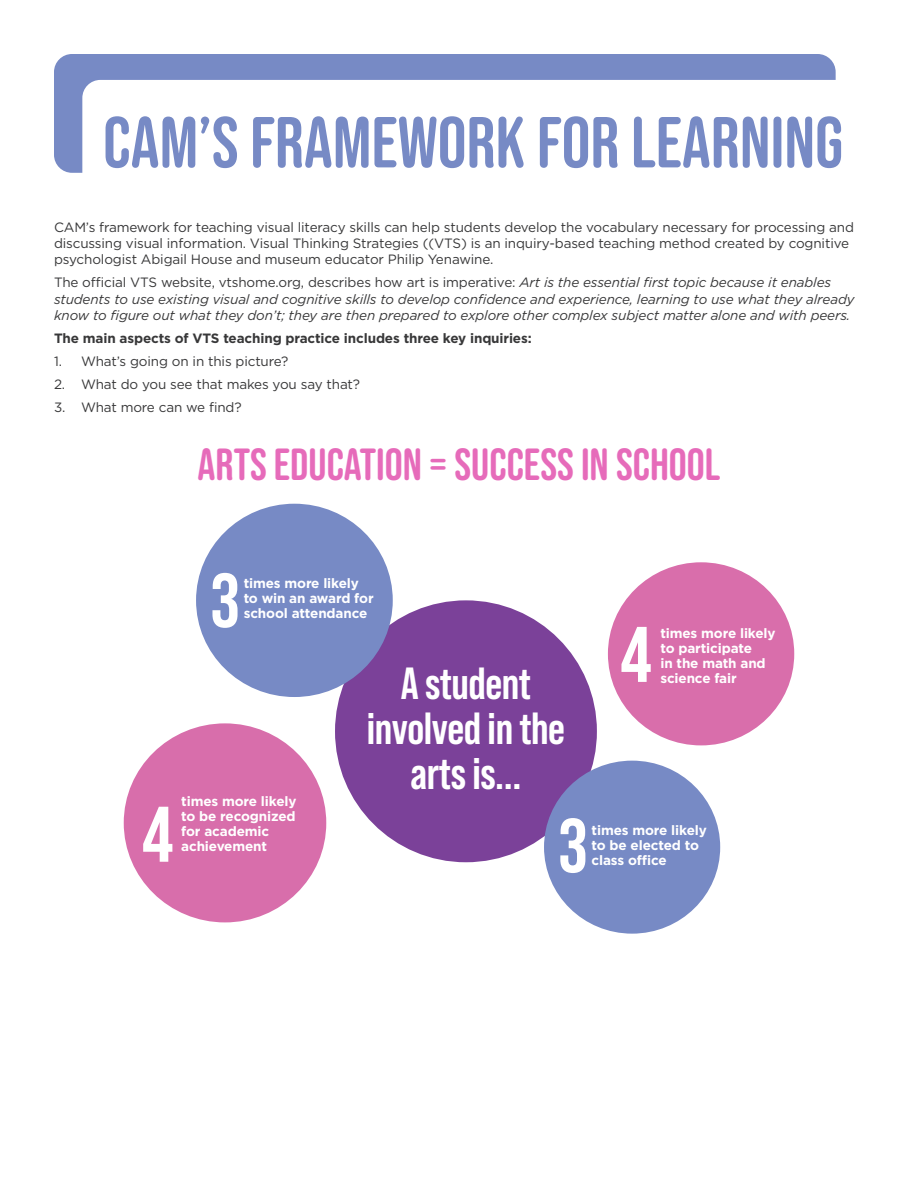
<style>
.page{position:relative;width:918px;height:1188px;background:#fff}
.page>*{position:absolute;margin:0;border:0;box-sizing:border-box;transform-origin:0 0}
.t1{font:72px "Bebas Neue Rounded";color:#778ac5}
.t2{font:700 45px/45px "Bebas Neue Pro";letter-spacing:-.01em;color:#fff;text-align:center}
.t3{font:45px "Bebas Neue Rounded";color:#e66bba}
.t4{font:13.5px/16.2px "Gotham";letter-spacing:-.01em;color:#383839}
.t5{font:italic 13.5px/16.2px "Gotham";letter-spacing:-.01em;color:#383839}
.t6{font:700 13.5px/15px "Gotham";letter-spacing:-.01em;color:#fff}
.t7{font:700 13.5px "Gotham";letter-spacing:-.01em;color:#383839}
.s1{font-style:normal}
</style>
<div class="page">
<div style="left:335px;top:600px;width:262px;height:262px;background:#7b4199;border-radius:50%"></div>
<div style="left:196px;top:504px;width:197px;height:193px;background:#778ac5;border-radius:50%"></div>
<div style="left:608px;top:562px;width:186px;height:183px;background:#d96eab;border-radius:50%"></div>
<div style="left:124px;top:723px;width:202px;height:199px;background:#d86eab;border-radius:50%"></div>
<div style="left:544px;top:761px;width:176px;height:173px;background:#778ac5;border-radius:50%"></div>
<svg style="left:212px;top:573px;width:26px;height:55px"></svg>
<svg style="left:560px;top:818px;width:25px;height:55px"></svg>
<svg style="left:143px;top:807px;width:29px;height:55px"></svg>
<svg style="left:621px;top:627px;width:30px;height:55px"></svg>
<div style="left:54px;top:54px;width:782px;height:119px;background:#778ac5;border-radius:18px"></div>
<div style="left:82px;top:80px;width:782px;height:119px;background:#fff;border-radius:18px"></div>
<h1 class="t1" style="left:103px;top:102px;width:742px">CAM’S FRAMEWORK FOR LEARNING</h1>
<p class="t4" style="left:54px;top:219px;width:802px">CAM’s framework for teaching visual literacy skills can help students develop the vocabulary necessary for processing and discussing visual information. Visual Thinking Strategies ((VTS) is an inquiry-based teaching method created by cognitive psychologist Abigail House and museum educator Philip Yenawine.</p>
<p class="t5" style="left:54px;top:274px;width:802px"><span class="s1">The official VTS website, vtshome.org, describes how art is imperative:</span> Art is the essential first topic because it enables students to use existing visual and cognitive skills to develop confidence and experience, learning to use what they already know to figure out what they don’t; they are then prepared to explore other complex subject matter alone and with peers.</p>
<p class="t7" style="left:54px;top:329px;width:479px">The main aspects of VTS teaching practice includes three key inquiries:</p>
<p class="t4" style="left:54px;top:353px;width:236px">1. What’s going on in this picture?</p>
<p class="t4" style="left:54px;top:375px;width:308px">2. What do you see that makes you say that?</p>
<p class="t4" style="left:54px;top:398px;width:189px">3. What more can we find?</p>
<h2 class="t3" style="left:198px;top:439px;width:524px">ARTS EDUCATION = SUCCESS IN SCHOOL</h2>
<p class="t6" style="left:244px;top:576px;width:131px">times more likely to win an award for school attendance</p>
<p class="t6" style="left:181px;top:794px;width:117px">times more likely to be recognized for academic achievement</p>
<h2 class="t2" style="left:367px;top:660px;width:200px">A student involved in the arts is...</h2>
<p class="t6" style="left:660px;top:625px;width:117px">times more likely to participate<br>in the math and science fair</p>
<p class="t6" style="left:592px;top:823px;width:117px">times more likely to be elected to class office</p>
</div>
